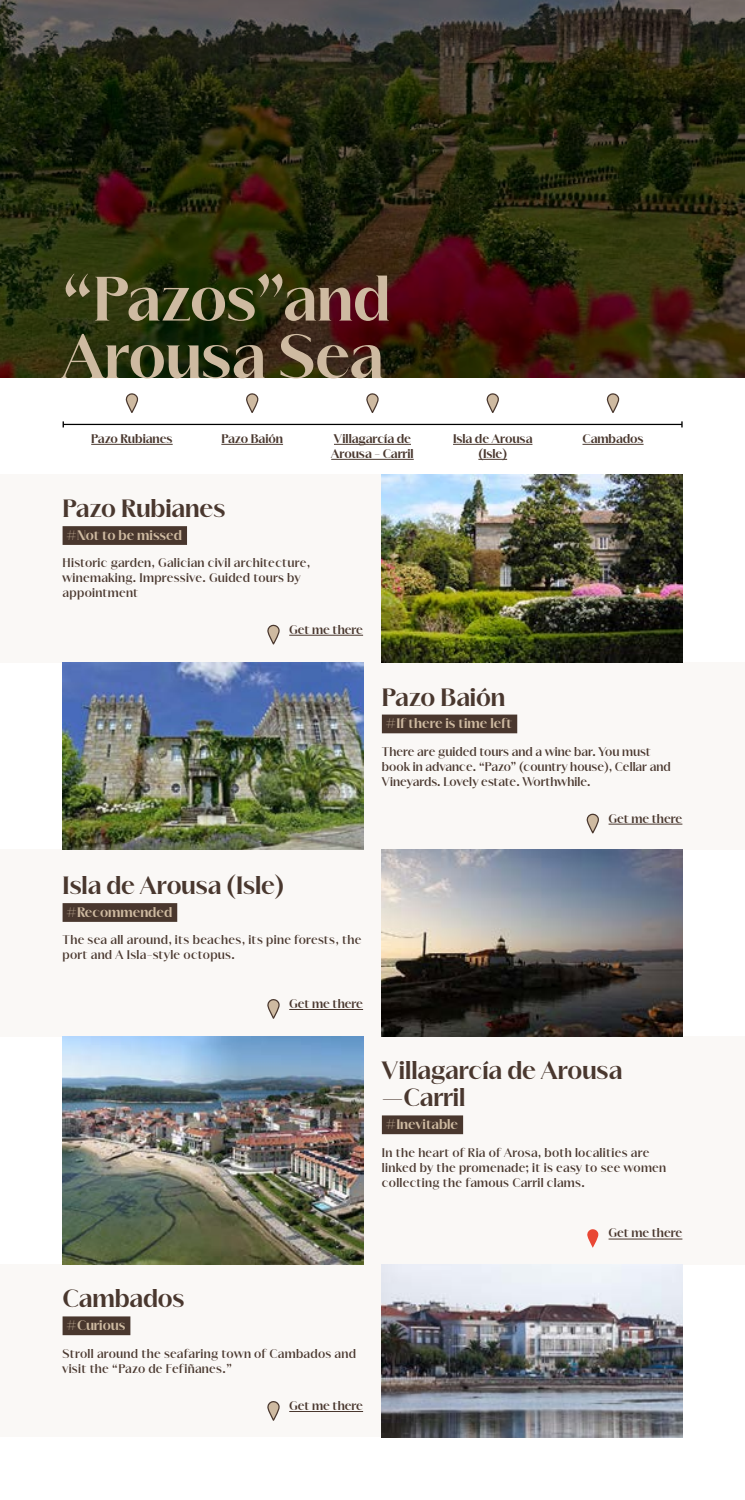
<style>
.page{position:relative;width:745px;height:1500px;background:#fff}
.page>*{position:absolute;margin:0;border:0;box-sizing:border-box;transform-origin:0 0}
.t1{font:600 62.5px/57.5px "Merchant";color:#cebaa1}
.t2{font:600 25px/27.5px "Merchant";color:#49372e}
.t3{font:600 13.75px "Merchant";color:#cebaa1}
.t4{font:12.5px/15px "Merchant";letter-spacing:.025em;color:#49372e}
.t5{font:12.5px/15px "Merchant";letter-spacing:.005em;color:#49372e}
.t6{font:600 12.5px/15px "Merchant";color:#49372e;text-align:center}
.t7{font:500 12.5px "Merchant";color:#49372e}
</style>
<div class="page">
<svg style="left:0;top:0;width:744px;height:378px"></svg>
<div style="left:0;top:474px;width:381px;height:189px;background:#faf8f6"></div>
<div style="left:363px;top:662px;width:381px;height:188px;background:#faf8f6"></div>
<div style="left:0;top:850px;width:381px;height:187px;background:#faf8f6"></div>
<div style="left:363px;top:1036px;width:381px;height:228px;background:#faf8f6"></div>
<div style="left:0;top:1264px;width:381px;height:173px;background:#faf8f6"></div>
<hr style="left:582px;top:444px;width:61px;height:1px;background:#49372e">
<hr style="left:334px;top:444px;width:77px;height:1px;background:#49372e">
<hr style="left:331px;top:459px;width:82px;height:1px;background:#49372e">
<hr style="left:452px;top:444px;width:80px;height:1px;background:#49372e">
<svg style="left:478px;top:459px;width:29px;height:1px"></svg>
<hr style="left:221px;top:444px;width:62px;height:1px;background:#49372e">
<hr style="left:91px;top:444px;width:81px;height:1px;background:#49372e">
<div style="left:62px;top:903px;width:115px;height:19px;background:#49372e"></div>
<div style="left:62px;top:526px;width:125px;height:19px;background:#49372e"></div>
<div style="left:381px;top:715px;width:136px;height:18px;background:#49372e"></div>
<div style="left:381px;top:1115px;width:82px;height:19px;background:#49372e"></div>
<div style="left:62px;top:1316px;width:68px;height:19px;background:#49372e"></div>
<hr style="left:63px;top:424px;width:618px;height:1px;background:#000">
<svg style="left:125px;top:393px;width:14px;height:20px"></svg>
<svg style="left:606px;top:393px;width:14px;height:20px"></svg>
<svg style="left:486px;top:393px;width:13px;height:20px"></svg>
<svg style="left:366px;top:393px;width:13px;height:20px"></svg>
<svg style="left:246px;top:393px;width:13px;height:20px"></svg>
<img style="left:62px;top:663px;width:301px;height:187px">
<img style="left:381px;top:850px;width:301px;height:187px">
<img style="left:62px;top:1037px;width:301px;height:227px">
<img style="left:381px;top:1264px;width:301px;height:173px">
<img style="left:381px;top:474px;width:301px;height:189px">
<svg style="left:267px;top:624px;width:13px;height:21px"></svg>
<hr style="left:289px;top:635px;width:74px;height:1px;background:#49372e">
<svg style="left:586px;top:813px;width:13px;height:21px"></svg>
<hr style="left:608px;top:824px;width:74px;height:1px;background:#49372e">
<svg style="left:267px;top:999px;width:13px;height:20px"></svg>
<hr style="left:289px;top:1009px;width:74px;height:1px;background:#49372e">
<svg style="left:587px;top:1229px;width:11px;height:19px"></svg>
<hr style="left:608px;top:1239px;width:74px;height:1px;background:#49372e">
<svg style="left:267px;top:1401px;width:13px;height:20px"></svg>
<hr style="left:289px;top:1411px;width:74px;height:1px;background:#49372e">
<h1 class="t1" style="left:62px;top:270px;width:329px">“Pazos”and<br>Arousa Sea</h1>
<p class="t6" style="left:91px;top:431px;width:83px">Pazo Rubianes</p>
<p class="t6" style="left:221px;top:431px;width:63px">Pazo Baión</p>
<h2 class="t2" style="left:62px;top:495px;width:164px">Pazo Rubianes</h2>
<p class="t3" style="left:66px;top:527px;width:117px">#Not to be missed</p>
<p class="t4" style="left:62px;top:556px;width:249px">Historic garden, Galician civil architecture, winemaking. Impressive. Guided tours by appointment</p>
<p class="t6" style="left:334px;top:431px;width:78px">Villagarcía de</p>
<p class="t6" style="left:582px;top:431px;width:63px">Cambados</p>
<p class="t6" style="left:331px;top:446px;width:84px">Arousa - Carril</p>
<p class="t6" style="left:452px;top:431px;width:81px">Isla de Arousa (Isle)</p>
<p class="t7" style="left:289px;top:622px;width:75px">Get me there</p>
<h2 class="t2" style="left:381px;top:683px;width:125px">Pazo Baión</h2>
<p class="t3" style="left:385px;top:716px;width:128px">#If there is time left</p>
<p class="t5" style="left:381px;top:744px;width:290px">There are guided tours and a wine bar. You must book in advance. “Pazo” (country house), Cellar and<br>Vineyards. Lovely estate. Worthwhile.</p>
<p class="t7" style="left:608px;top:811px;width:75px">Get me there</p>
<h2 class="t2" style="left:62px;top:872px;width:223px">Isla de Arousa (Isle)</h2>
<p class="t3" style="left:66px;top:904px;width:107px">#Recommended</p>
<p class="t4" style="left:62px;top:932px;width:300px">The sea all around, its beaches, its pine forests, the port and A Isla-style octopus.</p>
<p class="t7" style="left:289px;top:997px;width:75px">Get me there</p>
<h2 class="t2" style="left:381px;top:1056px;width:242px">Villagarcía de Arousa —Carril</h2>
<p class="t3" style="left:385px;top:1117px;width:74px">#Inevitable</p>
<p class="t4" style="left:381px;top:1145px;width:286px">In the heart of Ria of Arosa, both localities are linked by the promenade; it is easy to see women collecting the famous Carril clams.</p>
<p class="t7" style="left:608px;top:1226px;width:75px">Get me there</p>
<h2 class="t2" style="left:62px;top:1285px;width:123px">Cambados</h2>
<p class="t3" style="left:66px;top:1318px;width:61px">#Curious</p>
<p class="t4" style="left:62px;top:1346px;width:295px">Stroll around the seafaring town of Cambados and visit the “Pazo de Fefiñanes.”</p>
<p class="t7" style="left:289px;top:1399px;width:75px">Get me there</p>
</div>
